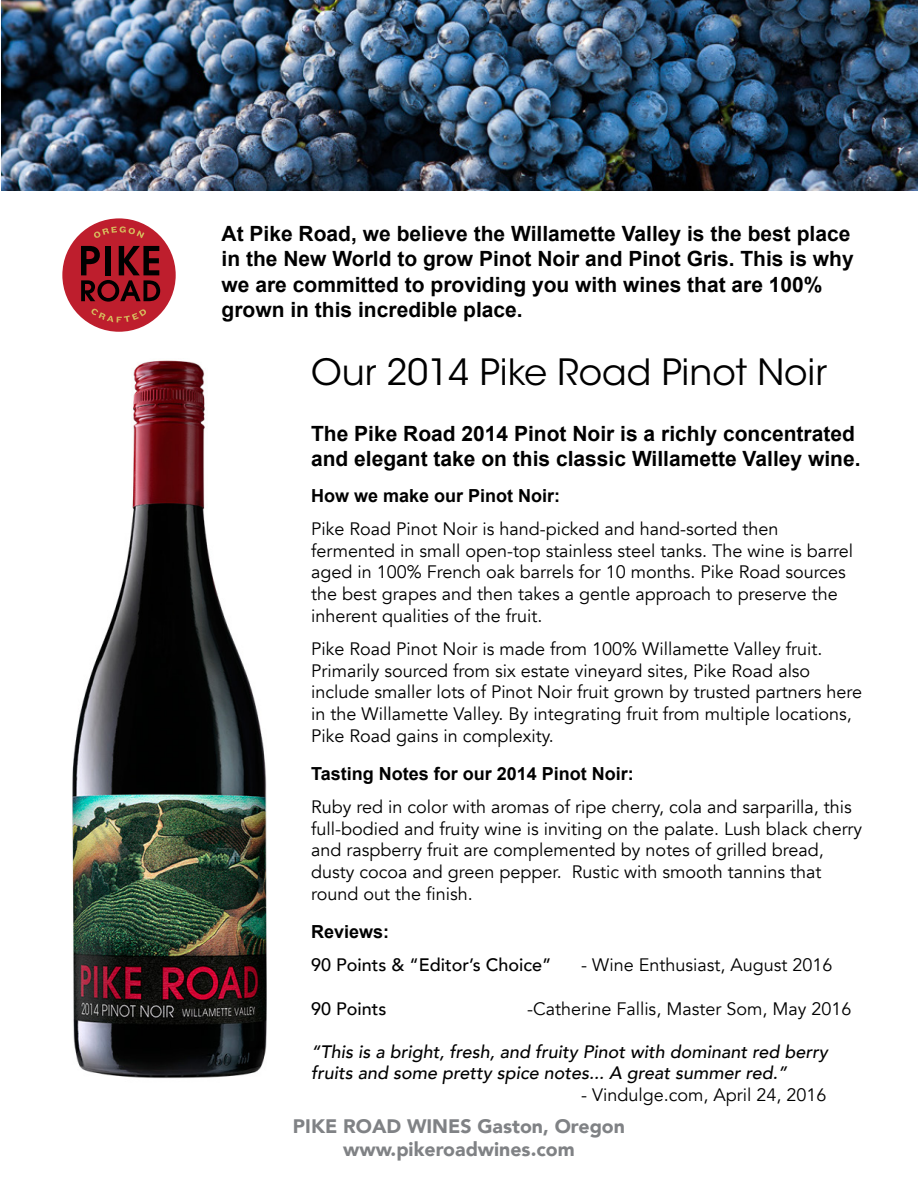
<style>
.page{position:relative;width:918px;height:1188px;background:#fff}
.page>*{position:absolute;margin:0;border:0;box-sizing:border-box;transform-origin:0 0}
.t1{font:36px "ITC Avant Garde Std";color:#000}
.t2{font:700 21px/25.2px "Arial";color:#000}
.t3{font:900 19.5px "Avenir";color:#808285}
.t4{font:18px/21.6px "Avenir";color:#000}
.t5{font:italic 500 18px/21.6px "Avenir";color:#000}
.t6{font:700 18px "Arial";color:#000}
.t7{font:500 18px "Avenir";color:#000}
</style>
<div class="page">
<img style="left:1px;top:0;width:917px;height:190px">
<img style="left:72px;top:360px;width:195px;height:719px">
<div style="left:62px;top:218px;width:114px;height:114px;background:#be1e2d;border-radius:50%"></div>
<svg style="left:81px;top:246px;width:79px;height:56px"></svg>
<svg style="left:94px;top:226px;width:50px;height:12px"></svg>
<svg style="left:91px;top:308px;width:55px;height:14px"></svg>
<p class="t2" style="left:222px;top:222px;width:634px">At Pike Road, we believe the Willamette Valley is the best place in the New World to grow Pinot Noir and Pinot Gris. This is why we are committed to providing you with wines that are 100% grown in this incredible place.</p>
<p class="t1" style="left:311px;top:350px;width:518px">Our 2014 Pike Road Pinot Noir</p>
<p class="t2" style="left:311px;top:422px;width:551px">The Pike Road 2014 Pinot Noir is a richly concentrated and elegant take on this classic Willamette Valley wine.</p>
<p class="t6" style="left:311px;top:483px;width:251px">How we make our Pinot Noir:</p>
<p class="t4" style="left:311px;top:519px;width:544px">Pike Road Pinot Noir is hand-picked and hand-sorted then fermented in small open-top stainless steel tanks. The wine is barrel aged in 100% French oak barrels for 10 months. Pike Road sources the best grapes and then takes a gentle approach to preserve the inherent qualities of the fruit.</p>
<p class="t4" style="left:311px;top:639px;width:553px">Pike Road Pinot Noir is made from 100% Willamette Valley fruit.<br>Primarily sourced from six estate vineyard sites, Pike Road also include smaller lots of Pinot Noir fruit grown by trusted partners here in the Willamette Valley. By integrating fruit from multiple locations, Pike Road gains in complexity.</p>
<p class="t6" style="left:311px;top:761px;width:324px">Tasting Notes for our 2014 Pinot Noir:</p>
<p class="t4" style="left:311px;top:796px;width:553px">Ruby red in color with aromas of ripe cherry, cola and sarparilla, this full-bodied and fruity wine is inviting on the palate. Lush black cherry and raspberry fruit are complemented by notes of grilled bread, dusty cocoa and green pepper. Rustic with smooth tannins that round out the finish.</p>
<p class="t6" style="left:311px;top:920px;width:80px">Reviews:</p>
<p class="t7" style="left:311px;top:950px;width:242px">90 Points &amp; “Editor’s Choice”</p>
<p class="t4" style="left:581px;top:955px;width:253px">- Wine Enthusiast, August 2016</p>
<p class="t7" style="left:311px;top:993px;width:77px">90 Points</p>
<p class="t4" style="left:527px;top:998px;width:326px">-Catherine Fallis, Master Som, May 2016</p>
<p class="t5" style="left:311px;top:1041px;width:518px">“This is a bright, fresh, and fruity Pinot with dominant red berry fruits and some pretty spice notes... A great summer red.”</p>
<p class="t4" style="left:581px;top:1084px;width:247px">- Vindulge.com, April 24, 2016</p>
<p class="t3" style="left:293px;top:1109px;width:334px">PIKE ROAD WINES Gaston, Oregon</p>
<p class="t3" style="left:343px;top:1132px;width:233px">www.pikeroadwines.com</p>
</div>
